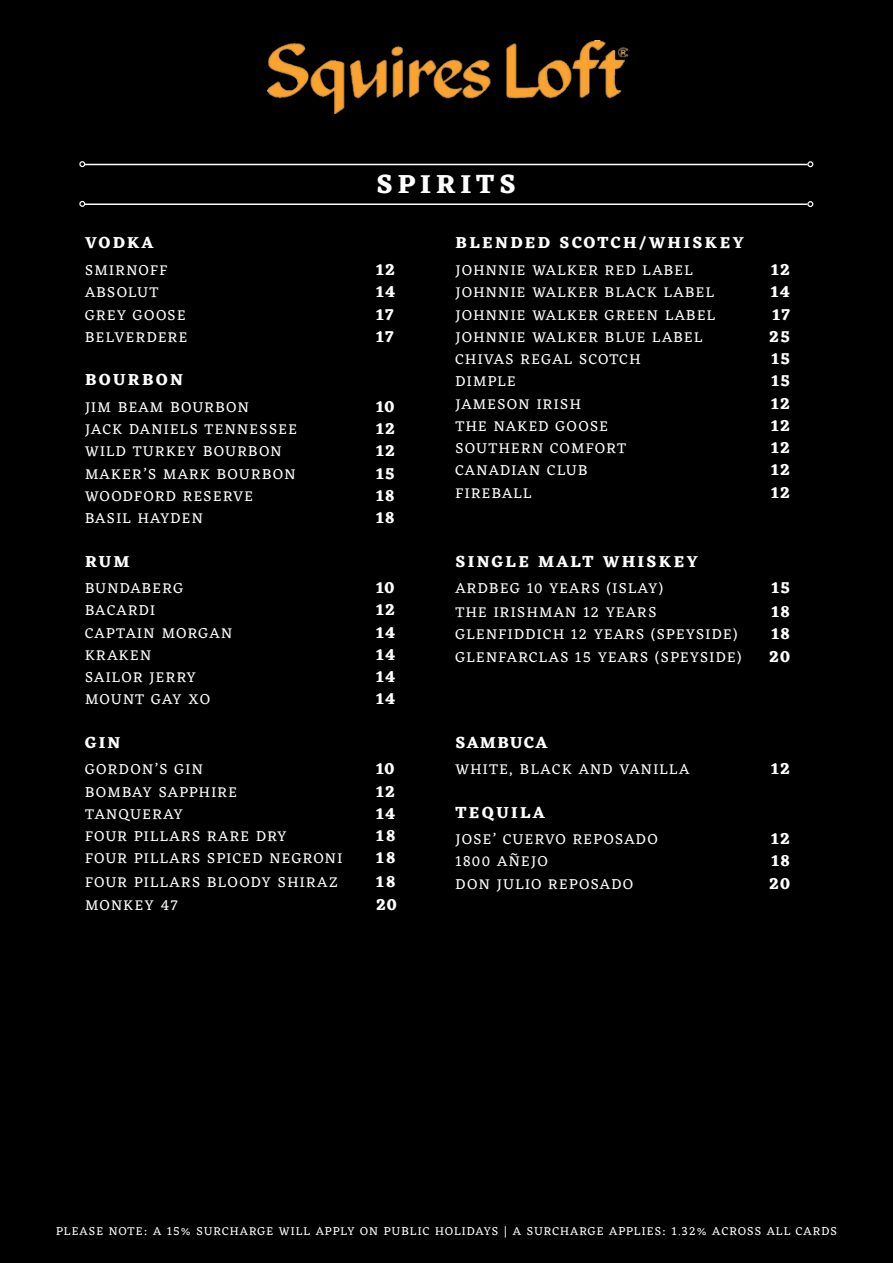
<style>
.page{position:relative;width:893px;height:1263px;background:#000}
.page>*{position:absolute;margin:0;border:0;box-sizing:border-box;transform-origin:0 0}
.t1{font:700 27px "Eczar";letter-spacing:.185em;color:#fff}
.t2{font:700 16.5px "Eczar";letter-spacing:.12em;color:#fff}
.t3{font:700 16.5px "Eczar";letter-spacing:.15em;color:#fff}
.t4{font:700 16.5px "Eczar";letter-spacing:.14em;color:#fff}
.t5{font:700 16.5px "Eczar";letter-spacing:.145em;color:#fff}
.t6{font:15px "Eczar";letter-spacing:.09em;color:#fff}
.t7{font:15px "Eczar";letter-spacing:.07em;color:#fff}
.t8{font:12px "Eczar";letter-spacing:.09em;color:#fff}
</style>
<div class="page">
<svg style="left:79px;top:161px;width:6px;height:6px"></svg>
<svg style="left:79px;top:201px;width:6px;height:6px"></svg>
<svg style="left:807px;top:161px;width:6px;height:6px"></svg>
<svg style="left:807px;top:201px;width:6px;height:6px"></svg>
<hr style="left:85px;top:164px;width:722px;height:1px;background:#fff">
<hr style="left:85px;top:203px;width:722px;height:2px;background:#fff">
<img style="left:267px;top:41px;width:361px;height:73px">
<h1 class="t1" style="left:376px;top:168px;width:141px">SPIRITS</h1>
<p class="t2" style="left:85px;top:233px;width:70px">VODKA</p>
<p class="t6" style="left:85px;top:260px;width:84px">SMIRNOFF</p>
<p class="t2" style="left:376px;top:260px;width:21px">12</p>
<p class="t6" style="left:85px;top:282px;width:75px">ABSOLUT</p>
<p class="t2" style="left:376px;top:282px;width:21px">14</p>
<p class="t6" style="left:85px;top:304px;width:102px">GREY GOOSE</p>
<p class="t2" style="left:376px;top:304px;width:19px">17</p>
<p class="t6" style="left:85px;top:326px;width:104px">BELVERDERE</p>
<p class="t2" style="left:376px;top:326px;width:19px">17</p>
<p class="t2" style="left:85px;top:370px;width:100px">BOURBON</p>
<p class="t6" style="left:85px;top:397px;width:166px">JIM BEAM BOURBON</p>
<p class="t2" style="left:376px;top:396px;width:20px">10</p>
<p class="t6" style="left:85px;top:419px;width:213px">JACK DANIELS TENNESS EE</p>
<p class="t2" style="left:376px;top:419px;width:21px">12</p>
<p class="t6" style="left:85px;top:441px;width:198px">WILD TURKEY BOURBON</p>
<p class="t2" style="left:376px;top:441px;width:21px">12</p>
<p class="t6" style="left:85px;top:463px;width:212px">MAKER’S MARK BOURBON</p>
<p class="t2" style="left:376px;top:463px;width:20px">15</p>
<p class="t6" style="left:85px;top:486px;width:169px">WOODFORD RESERVE</p>
<p class="t2" style="left:376px;top:485px;width:20px">18</p>
<p class="t6" style="left:85px;top:508px;width:119px">BASIL HAYDEN</p>
<p class="t2" style="left:376px;top:508px;width:20px">18</p>
<p class="t2" style="left:85px;top:551px;width:46px">RUM</p>
<p class="t6" style="left:85px;top:578px;width:12px">BUN</p>
<p class="t6" style="left:120px;top:578px;width:23px">DABERG</p>
<p class="t2" style="left:376px;top:578px;width:20px">10</p>
<p class="t6" style="left:85px;top:600px;width:72px">BACARDI</p>
<p class="t2" style="left:376px;top:600px;width:21px">12</p>
<p class="t7" style="left:85px;top:622px;width:149px">CAPTAIN MORGAN</p>
<p class="t2" style="left:376px;top:622px;width:21px">14</p>
<p class="t6" style="left:85px;top:645px;width:68px">KRAKEN</p>
<p class="t2" style="left:376px;top:644px;width:21px">14</p>
<p class="t6" style="left:85px;top:667px;width:112px">SAILOR JERRY</p>
<p class="t2" style="left:376px;top:667px;width:21px">14</p>
<p class="t6" style="left:85px;top:689px;width:120px">MOUNT GAY XO</p>
<p class="t2" style="left:376px;top:689px;width:21px">14</p>
<p class="t2" style="left:85px;top:732px;width:37px">GIN</p>
<p class="t6" style="left:85px;top:759px;width:119px">GORDON’S GIN</p>
<p class="t2" style="left:376px;top:759px;width:20px">10</p>
<p class="t6" style="left:85px;top:781px;width:153px">BOMBAY SAPPHIRE</p>
<p class="t2" style="left:376px;top:781px;width:21px">12</p>
<p class="t6" style="left:85px;top:804px;width:99px">TANQUERAY</p>
<p class="t2" style="left:376px;top:803px;width:21px">14</p>
<p class="t6" style="left:85px;top:826px;width:203px">FOUR PILLARS RARE DRY</p>
<p class="t2" style="left:376px;top:826px;width:21px">18</p>
<p class="t6" style="left:85px;top:848px;width:12px">FOUR</p>
<p class="t6" style="left:134px;top:848px;width:20px">PILLAR</p>
<p class="t6" style="left:192px;top:848px;width:152px">S SPICED NEGRONI</p>
<p class="t2" style="left:376px;top:848px;width:21px">18</p>
<p class="t6" style="left:85px;top:872px;width:253px">FOUR PILLARS BLOODY SHIRAZ</p>
<p class="t2" style="left:376px;top:872px;width:21px">18</p>
<p class="t6" style="left:85px;top:894px;width:94px">MONKEY 47</p>
<p class="t2" style="left:376px;top:894px;width:22px">20</p>
<p class="t3" style="left:455px;top:233px;width:290px">BLENDED SCOTCH/WHISKEY</p>
<p class="t6" style="left:455px;top:260px;width:239px">JOHNNIE WALKER RED LABEL</p>
<p class="t2" style="left:771px;top:260px;width:21px">12</p>
<p class="t6" style="left:455px;top:282px;width:260px">JOHNNIE WALKER BLACK LABEL</p>
<p class="t2" style="left:771px;top:282px;width:21px">14</p>
<p class="t6" style="left:455px;top:304px;width:261px">JOHNNIE WALKER GREEN LABEL</p>
<p class="t2" style="left:773px;top:304px;width:19px">17</p>
<p class="t6" style="left:455px;top:326px;width:248px">JOHNNIE WALKER BLUE LABEL</p>
<p class="t2" style="left:769px;top:326px;width:22px">25</p>
<p class="t6" style="left:455px;top:349px;width:187px">CHIVAS REGAL SCOTCH</p>
<p class="t2" style="left:771px;top:349px;width:20px">15</p>
<p class="t6" style="left:455px;top:371px;width:62px">DIMPLE</p>
<p class="t2" style="left:771px;top:371px;width:20px">15</p>
<p class="t6" style="left:455px;top:393px;width:127px">JAMESON IRISH</p>
<p class="t2" style="left:771px;top:393px;width:21px">12</p>
<p class="t6" style="left:455px;top:415px;width:154px">THE NAKED GOOSE</p>
<p class="t2" style="left:771px;top:415px;width:21px">12</p>
<p class="t6" style="left:455px;top:438px;width:172px">SOUTHERN COMFORT</p>
<p class="t2" style="left:771px;top:438px;width:21px">12</p>
<p class="t7" style="left:455px;top:460px;width:133px">CANADIAN CLUB</p>
<p class="t2" style="left:771px;top:460px;width:21px">12</p>
<p class="t6" style="left:455px;top:482px;width:78px">FIREBALL</p>
<p class="t2" style="left:771px;top:482px;width:21px">12</p>
<p class="t4" style="left:455px;top:551px;width:244px">SINGLE MALT WHISKEY</p>
<p class="t6" style="left:455px;top:578px;width:209px">ARDBEG 10 YEARS (ISLAY)</p>
<p class="t2" style="left:771px;top:578px;width:20px">15</p>
<p class="t6" style="left:455px;top:602px;width:201px">THE IRISHMAN 12 YEARS</p>
<p class="t2" style="left:771px;top:602px;width:20px">18</p>
<p class="t6" style="left:455px;top:624px;width:283px">GLENFIDDICH 12 YEARS (SPEYSIDE)</p>
<p class="t2" style="left:771px;top:624px;width:20px">18</p>
<p class="t6" style="left:455px;top:646px;width:287px">GLENFARCLAS 15 YEARS (SPEYSIDE)</p>
<p class="t2" style="left:769px;top:646px;width:22px">20</p>
<p class="t2" style="left:455px;top:732px;width:93px">SAMBUCA</p>
<p class="t6" style="left:455px;top:759px;width:235px">WHITE, BLACK AND VANILLA</p>
<p class="t2" style="left:771px;top:759px;width:21px">12</p>
<p class="t5" style="left:455px;top:802px;width:91px">TEQUILA</p>
<p class="t6" style="left:455px;top:829px;width:69px">JOSE’ CUERVO</p>
<p class="t6" style="left:573px;top:829px;width:86px">REPOSADO</p>
<p class="t2" style="left:771px;top:829px;width:21px">12</p>
<p class="t6" style="left:455px;top:851px;width:94px">1800 AÑEJO</p>
<p class="t2" style="left:771px;top:851px;width:20px">18</p>
<p class="t6" style="left:455px;top:873px;width:179px">DON JULIO REPOSADO</p>
<p class="t2" style="left:769px;top:873px;width:22px">20</p>
<p class="t8" style="left:56px;top:1223px;width:17px">PLEA</p>
<p class="t8" style="left:89px;top:1223px;width:30px">SE NOTE</p>
<p class="t8" style="left:144px;top:1223px;width:96px">: A 15% SURCHARGE</p>
<p class="t8" style="left:279px;top:1223px;width:20px">WILL</p>
<p class="t8" style="left:316px;top:1223px;width:85px">APPLY ON PUBLI</p>
<p class="t8" style="left:423px;top:1223px;width:21px">C HOLI</p>
<p class="t8" style="left:467px;top:1223px;width:103px">DAYS | A SURCHARGE</p>
<p class="t8" style="left:609px;top:1223px;width:167px">APPLIES: 1.32% ACROSS ALL</p>
<p class="t8" style="left:796px;top:1223px;width:42px">CARDS</p>
</div>
